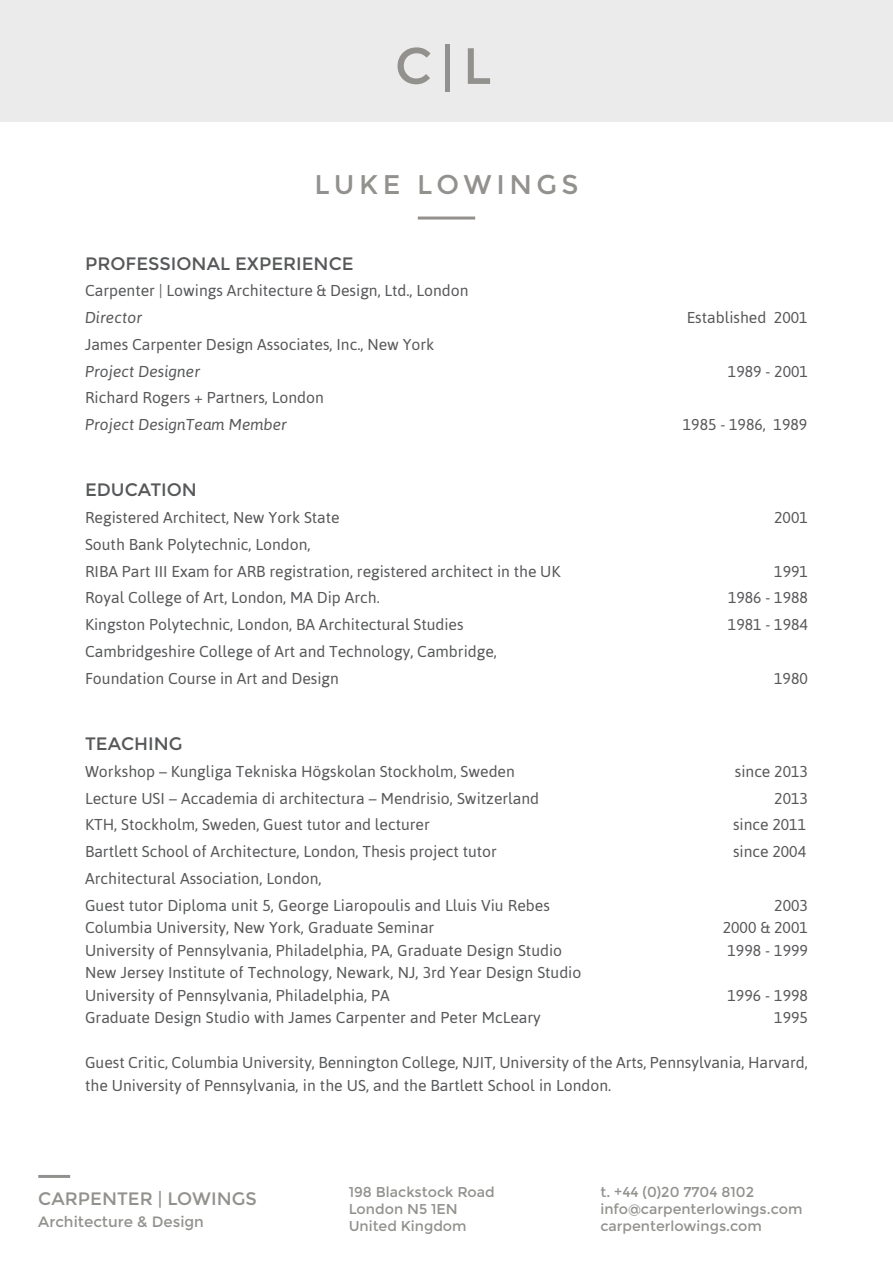
<style>
.page{position:relative;width:893px;height:1263px;background:#fff}
.page>*{position:absolute;margin:0;border:0;box-sizing:border-box;transform-origin:0 0}
.t1{font:51px "Montserrat";color:#92918e}
.t2{font:27px "Montserrat";letter-spacing:.17em;color:#92918e}
.t3{font:18px "Montserrat";color:#57585a}
.t4{font:18px "Montserrat";color:#92918e}
.t5{font:15.75px/22.5px "Asap";color:#57585a}
.t6{font:italic 15.75px "Asap";color:#57585a}
.t7{font:15px "Montserrat";color:#92918e}
.t8{font:14.25px/17.1px "Montserrat";color:#92918e}
</style>
<div class="page">
<div style="left:0;top:0;width:893px;height:121px;background:#ecebeb"></div>
<hr style="left:418px;top:217px;width:57px;height:3px;background:#92918e">
<hr style="left:38px;top:1175px;width:32px;height:3px;background:#92918e">
<p class="t1" style="left:395px;top:36px;width:98px">C|L</p>
<p class="t2" style="left:314px;top:168px;width:266px">LUKE LOWINGS</p>
<p class="t3" style="left:85px;top:253px;width:270px">PROFESSIONAL EXPERIENCE</p>
<p class="t5" style="left:85px;top:279px;width:385px">Carpenter | Lowings Architecture &amp; Design, Ltd., London</p>
<p class="t6" style="left:85px;top:308px;width:59px">Director</p>
<p class="t5" style="left:687px;top:306px;width:122px">Established 2001</p>
<p class="t5" style="left:85px;top:333px;width:351px">James Carpenter Design Associates, Inc., New York</p>
<p class="t6" style="left:85px;top:362px;width:117px">Project Designer</p>
<p class="t5" style="left:728px;top:360px;width:81px">1989 - 2001</p>
<p class="t5" style="left:85px;top:386px;width:240px">Richard Rogers + Partners, London</p>
<p class="t6" style="left:85px;top:415px;width:204px">Project DesignTeam Member</p>
<p class="t5" style="left:683px;top:413px;width:126px">1985 - 1986, 1989</p>
<p class="t3" style="left:85px;top:480px;width:113px">EDUCATION</p>
<p class="t5" style="left:85px;top:506px;width:256px">Registered Architect, New York State</p>
<p class="t5" style="left:774px;top:506px;width:35px">2001</p>
<p class="t5" style="left:85px;top:533px;width:227px">South Bank Polytechnic, London,</p>
<p class="t5" style="left:85px;top:560px;width:477px">RIBA Part III Exam for ARB registration, registered architect in the UK</p>
<p class="t5" style="left:774px;top:560px;width:35px">1991</p>
<p class="t5" style="left:85px;top:586px;width:296px">Royal College of Art, London, MA Dip Arch.</p>
<p class="t5" style="left:728px;top:586px;width:81px">1986 - 1988</p>
<p class="t5" style="left:85px;top:613px;width:380px">Kingston Polytechnic, London, BA Architectural Studies</p>
<p class="t5" style="left:728px;top:613px;width:81px">1981 - 1984</p>
<p class="t5" style="left:85px;top:640px;width:413px">Cambridgeshire College of Art and Technology, Cambridge,</p>
<p class="t5" style="left:85px;top:667px;width:255px">Foundation Course in Art and Design</p>
<p class="t5" style="left:774px;top:667px;width:35px">1980</p>
<p class="t3" style="left:85px;top:733px;width:99px">TEACHING</p>
<p class="t5" style="left:85px;top:760px;width:431px">Workshop – Kungliga Tekniska Högskolan Stockholm, Sweden</p>
<p class="t5" style="left:735px;top:760px;width:75px">since 2013</p>
<p class="t5" style="left:85px;top:786px;width:456px">Lecture USI – Accademia di architectura – Mendrisio, Switzerland</p>
<p class="t5" style="left:774px;top:786px;width:35px">2013</p>
<p class="t5" style="left:85px;top:813px;width:346px">KTH, Stockholm, Sweden, Guest tutor and lecturer</p>
<p class="t5" style="left:733px;top:813px;width:75px">since 2011</p>
<p class="t5" style="left:85px;top:840px;width:413px">Bartlett School of Architecture, London, Thesis project tutor</p>
<p class="t5" style="left:733px;top:840px;width:75px">since 2004</p>
<p class="t5" style="left:85px;top:867px;width:238px">Architectural Association, London,</p>
<p class="t5" style="left:85px;top:894px;width:466px">Guest tutor Diploma unit 5, George Liaropoulis and Lluis Viu Rebes</p>
<p class="t5" style="left:774px;top:894px;width:35px">2003</p>
<p class="t5" style="left:85px;top:916px;width:351px">Columbia University, New York, Graduate Seminar</p>
<p class="t5" style="left:723px;top:916px;width:87px">2000 &amp; 2001</p>
<p class="t5" style="left:85px;top:939px;width:479px">University of Pennsylvania, Philadelphia, PA, Graduate Design Studio</p>
<p class="t5" style="left:727px;top:939px;width:82px">1998 - 1999</p>
<p class="t5" style="left:85px;top:961px;width:498px">New Jersey Institute of Technology, Newark, NJ, 3rd Year Design Studio</p>
<p class="t5" style="left:85px;top:984px;width:306px">University of Pennsylvania, Philadelphia, PA</p>
<p class="t5" style="left:727px;top:984px;width:82px">1996 - 1998</p>
<p class="t5" style="left:85px;top:1006px;width:457px">Graduate Design Studio with James Carpenter and Peter McLeary</p>
<p class="t5" style="left:774px;top:1006px;width:35px">1995</p>
<p class="t5" style="left:85px;top:1051px;width:724px">Guest Critic, Columbia University, Bennington College, NJIT, University of the Arts, Pennsylvania, Harvard, the University of Pennsylvania, in the US, and the Bartlett School in London.</p>
<p class="t4" style="left:38px;top:1188px;width:220px">CARPENTER | LOWINGS</p>
<p class="t7" style="left:38px;top:1213px;width:167px">Architecture &amp; Design</p>
<p class="t8" style="left:349px;top:1183px;width:148px">198 Blackstock Road<br>London N5 1EN<br>United Kingdom</p>
<p class="t8" style="left:600px;top:1183px;width:204px">t. +44 (0)20 7704 8102 info@carpenterlowings.com carpenterlowings.com</p>
</div>
